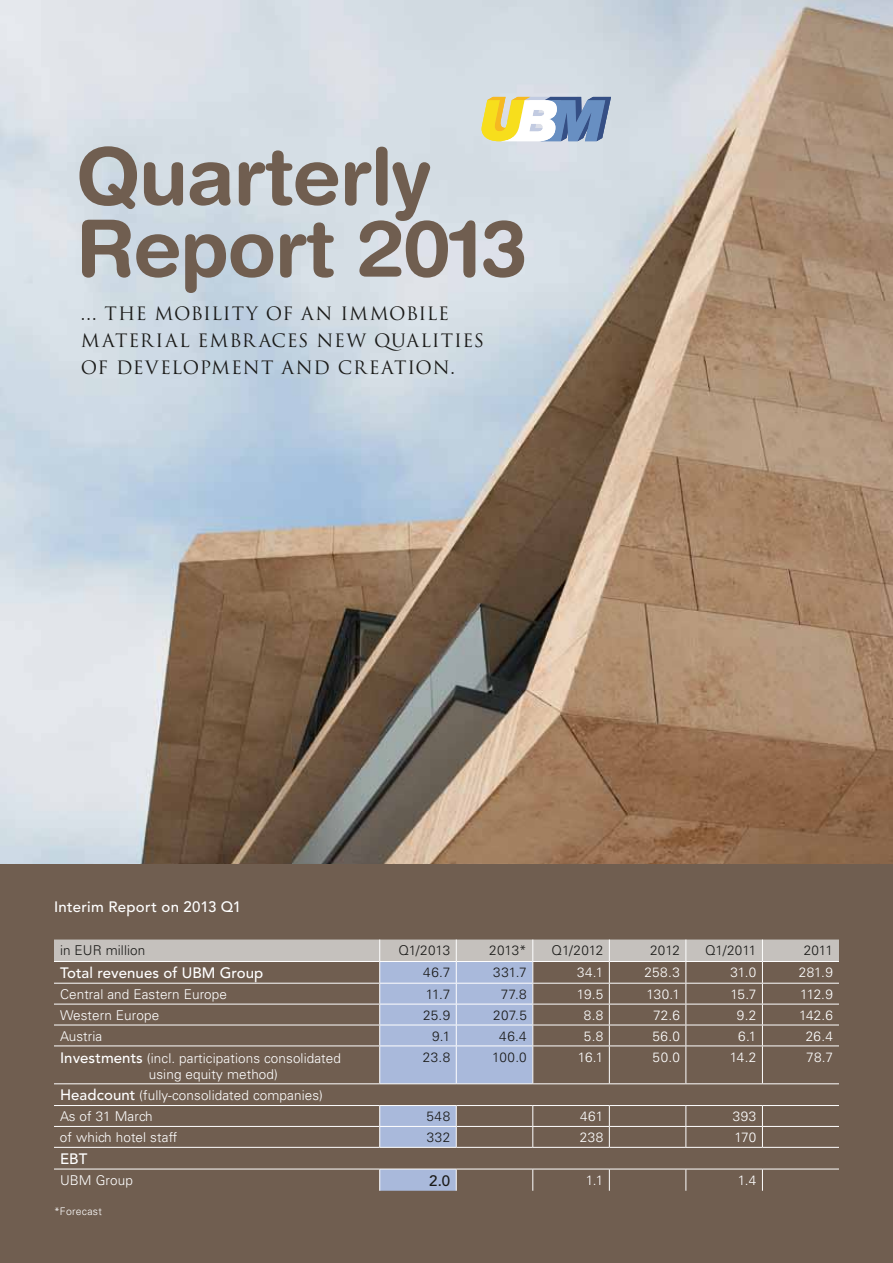
<style>
.page{position:relative;width:893px;height:1263px;background:#fff}
.page>*{position:absolute;margin:0;border:0;box-sizing:border-box;transform-origin:0 0}
.t1{font:700 79.05px/72px "Helvetica Rounded";letter-spacing:-.015em;color:#705e50}
.t2{font:18px/27px "Trajan Pro";letter-spacing:.035em;color:#1a1a18}
.t3{font:500 15px "Avenir";letter-spacing:.005em;color:#fff}
.t4{font:500 15px "Avenir";color:#1a1a18}
.t5{font:300 13.5px/16.2px "Univers";letter-spacing:.01em;color:#fff}
.t6{font:300 13.5px "Univers";letter-spacing:.01em;color:#1a1a18}
.t7{font:300 10.5px "Univers";letter-spacing:.025em;color:#fff}
.s1{font-family:"Avenir";font-weight:500;font-size:15px}
</style>
<div class="page">
<div style="left:0;top:863px;width:893px;height:400px;background:#705e50"></div>
<img style="left:0;top:0;width:893px;height:863px">
<svg style="left:482px;top:97px;width:129px;height:44px"></svg>
<svg style="left:54px;top:939px;width:785px;height:252px"></svg>
<h1 class="t1" style="left:76px;top:139px;width:453px">Quarterly<br>Report 2013</h1>
<h2 class="t2" style="left:81px;top:299px;width:405px">... THE MOBILITY OF AN IMMOBILE<br>MATERIAL EMBR ACES NEW QUALITIES<br>OF DEVELOPMENT AND CREATION.</h2>
<p class="t3" style="left:54px;top:898px;width:189px">Interim Report on 2013 Q1</p>
<p class="t6" style="left:60px;top:942px;width:87px">in EUR million</p>
<p class="t6" style="left:398px;top:942px;width:53px">Q1/2013</p>
<p class="t6" style="left:489px;top:942px;width:39px">2013*</p>
<p class="t6" style="left:552px;top:942px;width:53px">Q1/2012</p>
<p class="t6" style="left:650px;top:942px;width:31px">2012</p>
<p class="t6" style="left:705px;top:942px;width:53px">Q1/2011</p>
<p class="t6" style="left:804px;top:942px;width:31px">2011</p>
<p class="t3" style="left:60px;top:964px;width:205px">Total revenues of UBM Group</p>
<p class="t6" style="left:423px;top:964px;width:29px">46.7</p>
<p class="t6" style="left:493px;top:964px;width:35px">331.7</p>
<p class="t5" style="left:577px;top:964px;width:28px">34.1</p>
<p class="t5" style="left:644px;top:964px;width:37px">258.3</p>
<p class="t5" style="left:730px;top:964px;width:27px">31.0</p>
<p class="t5" style="left:799px;top:964px;width:36px">281.9</p>
<p class="t5" style="left:60px;top:986px;width:168px">Central and Eastern Europe</p>
<p class="t6" style="left:426px;top:986px;width:26px">11.7</p>
<p class="t6" style="left:501px;top:986px;width:28px">77.8</p>
<p class="t5" style="left:577px;top:986px;width:28px">19.5</p>
<p class="t5" style="left:647px;top:986px;width:35px">130.1</p>
<p class="t5" style="left:730px;top:986px;width:27px">15.7</p>
<p class="t5" style="left:800px;top:986px;width:34px">112.9</p>
<p class="t5" style="left:60px;top:1007px;width:101px">Western Europe</p>
<p class="t6" style="left:423px;top:1007px;width:29px">25.9</p>
<p class="t6" style="left:493px;top:1007px;width:35px">207.5</p>
<p class="t5" style="left:584px;top:1007px;width:21px">8.8</p>
<p class="t5" style="left:653px;top:1007px;width:28px">72.6</p>
<p class="t5" style="left:737px;top:1007px;width:21px">9.2</p>
<p class="t5" style="left:799px;top:1007px;width:35px">142.6</p>
<p class="t5" style="left:60px;top:1028px;width:44px">Austria</p>
<p class="t6" style="left:432px;top:1028px;width:20px">9.1</p>
<p class="t6" style="left:499px;top:1028px;width:29px">46.4</p>
<p class="t5" style="left:584px;top:1028px;width:21px">5.8</p>
<p class="t5" style="left:652px;top:1028px;width:29px">56.0</p>
<p class="t5" style="left:738px;top:1028px;width:20px">6.1</p>
<p class="t5" style="left:806px;top:1028px;width:29px">26.4</p>
<p class="t5" style="left:149px;top:1050px;width:194px;text-indent:-89px"><span class="s1">Investments</span> (incl. participations consolidated using equity method)</p>
<p class="t6" style="left:423px;top:1049px;width:29px">23.8</p>
<p class="t6" style="left:492px;top:1049px;width:36px">100.0</p>
<p class="t5" style="left:578px;top:1049px;width:27px">16.1</p>
<p class="t5" style="left:653px;top:1049px;width:29px">50.0</p>
<p class="t5" style="left:730px;top:1049px;width:28px">14.2</p>
<p class="t5" style="left:806px;top:1049px;width:28px">78.7</p>
<p class="t5" style="left:60px;top:1085px;width:264px;line-height:20.9px"><span class="s1">Headcount</span> (fully-consolidated companies)<br>As of 31 March</p>
<p class="t6" style="left:426px;top:1108px;width:25px">548</p>
<p class="t5" style="left:580px;top:1108px;width:25px">461</p>
<p class="t5" style="left:733px;top:1108px;width:25px">393</p>
<p class="t5" style="left:60px;top:1129px;width:119px">of which hotel staff</p>
<p class="t6" style="left:427px;top:1129px;width:25px">332</p>
<p class="t5" style="left:580px;top:1129px;width:25px">238</p>
<p class="t5" style="left:734px;top:1129px;width:24px">170</p>
<p class="t3" style="left:60px;top:1150px;width:29px">EBT</p>
<p class="t5" style="left:60px;top:1172px;width:74px">UBM Group</p>
<p class="t4" style="left:429px;top:1172px;width:22px">2.0</p>
<p class="t5" style="left:586px;top:1172px;width:19px">1.1</p>
<p class="t5" style="left:738px;top:1172px;width:20px">1.4</p>
<p class="t7" style="left:54px;top:1204px;width:49px">*Forecast</p>
</div>
